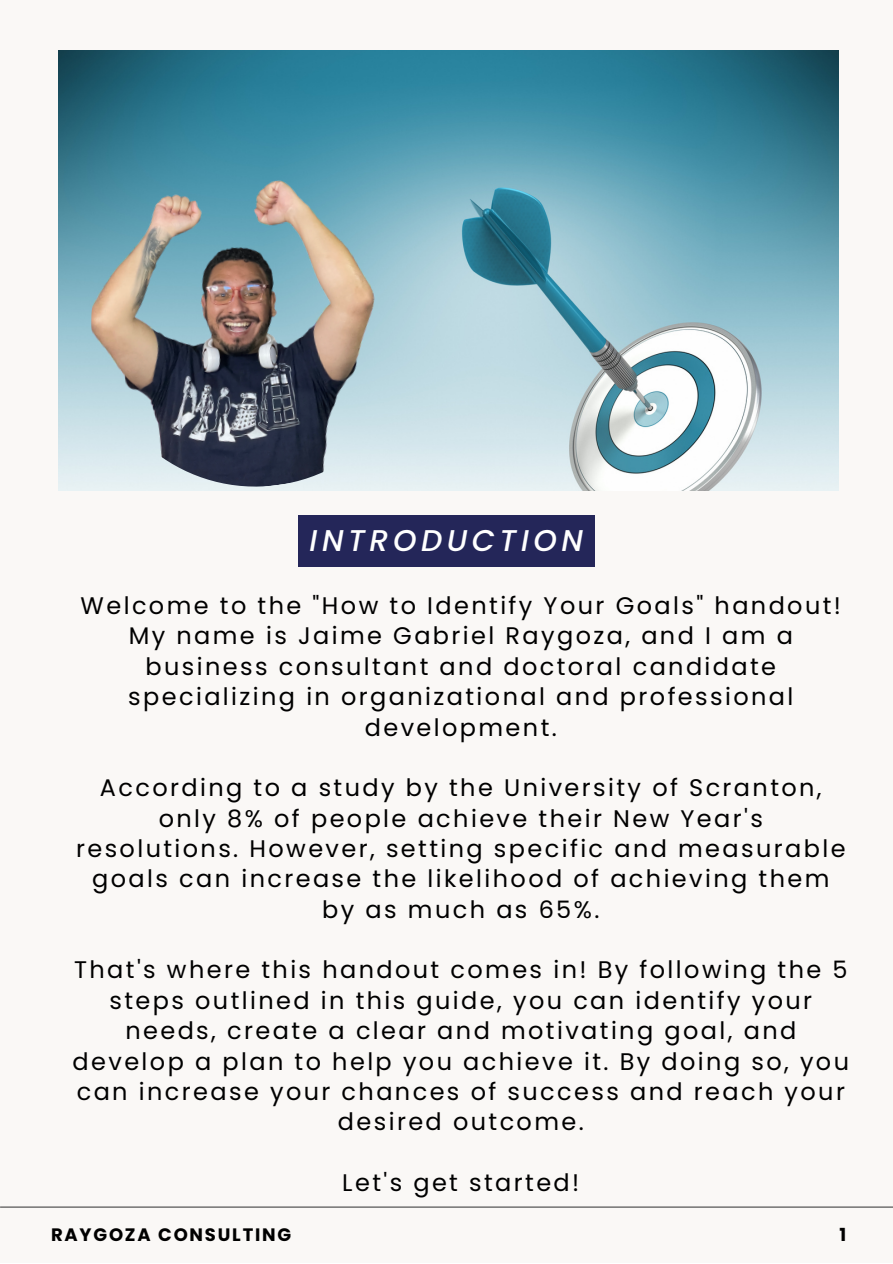
<style>
.page{position:relative;width:893px;height:1264px;background:#fff}
.page>*{position:absolute;margin:0;border:0;box-sizing:border-box;transform-origin:0 0}
.t1{font:italic 500 30px "Poppins";letter-spacing:.15em;color:#fff}
.t2{font:24px/30.3px "Poppins";letter-spacing:.1em;color:#000;text-align:center}
.t3{font:700 18px "Poppins";letter-spacing:.1em;color:#000}
</style>
<div class="page">
<div style="left:0;top:0;width:892px;height:1262px;background:#faf8f6"></div>
<img style="left:59px;top:51px;width:779px;height:439px">
<img style="left:81px;top:147px;width:349px;height:344px">
<hr style="left:0;top:1206px;width:892px;height:1px;background:#444">
<div style="left:297px;top:516px;width:297px;height:51px;background:#242659"></div>
<p class="t1" style="left:309px;top:519px;width:275px">INTRODUCTION</p>
<p class="t2" style="left:81px;top:590px;width:762px">Welcome to the "How to Identify Your Goals" handout!<br>My name is Jaime Gabriel Raygoza, and I am a business consultant and doctoral candidate specializing in organizational and professional development.</p>
<p class="t2" style="left:76px;top:772px;width:771px">According to a study by the University of Scranton, only 8% of people achieve their New Year's resolutions. However, setting specific and measurable goals can increase the likelihood of achieving them by as much as 65%.</p>
<p class="t2" style="left:73px;top:954px;width:777px">That's where this handout comes in! By following the 5 steps outlined in this guide, you can identify your needs, create a clear and motivating goal, and develop a plan to help you achieve it. By doing so, you can increase your chances of success and reach your desired outcome.</p>
<p class="t2" style="left:342px;top:1167px;width:238px">Let's get started!</p>
<p class="t3" style="left:51px;top:1222px;width:242px">RAYGOZA CONSULTING</p>
<p class="t3" style="left:839px;top:1222px;width:8px">1</p>
</div>
